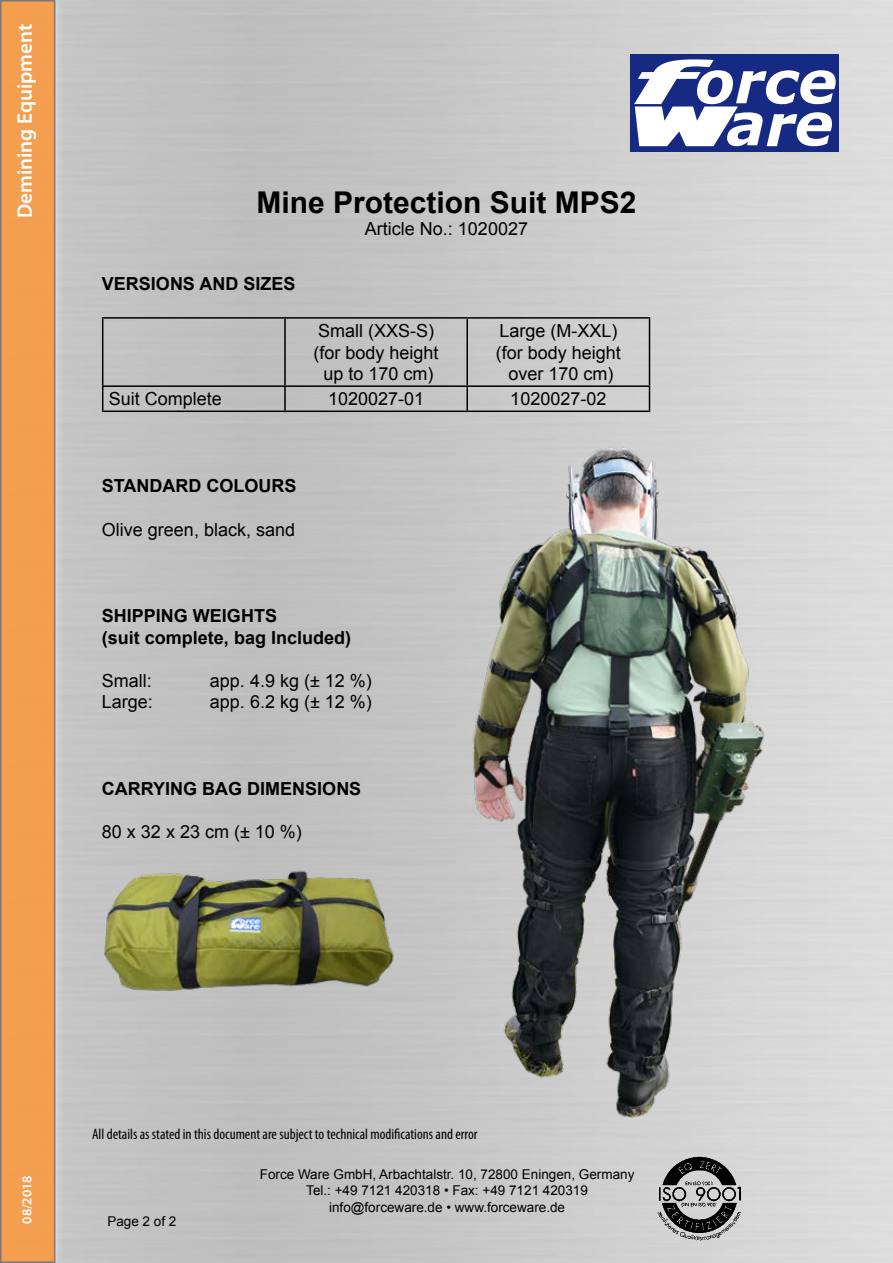
<style>
.page{position:relative;width:893px;height:1263px;background:#fff}
.page>*{position:absolute;margin:0;border:0;box-sizing:border-box;transform-origin:0 0}
.t1{font:700 30px "Arial";color:#000}
.t2{font:600 21px "Myriad Pro";color:#fff}
.t3{font:18px/21.6px "Arial";color:#000;text-align:center}
.t4{font:700 18px/21.6px "Arial";color:#000}
.t5{font:condensed 15px "Myriad Pro";color:#000}
.t6{font:13.5px/16.2px "Arial";color:#000;text-align:center}
.t7{font:600 13.5px "Myriad Pro";color:#fff}
</style>
<div class="page">
<img style="left:65px;top:0;width:828px;height:1263px">
<div style="left:631px;top:54px;width:208px;height:98px;background:#162983"></div>
<svg style="left:634px;top:59px;width:202px;height:87px"></svg>
<img style="left:654px;top:1153px;width:90px;height:89px">
<div style="left:0;top:0;width:65px;height:1263px;background:#fff;opacity:.75"></div>
<div style="left:0;top:0;width:55px;height:1263px;background:#f49f50;border:2px solid #646464"></div>
<img style="left:77px;top:863px;width:319px;height:142px">
<img style="left:467px;top:444px;width:303px;height:678px">
<hr style="left:102px;top:317px;width:183px;height:2px;background:#000">
<hr style="left:102px;top:319px;width:1px;height:66px;background:#000">
<hr style="left:285px;top:317px;width:182px;height:2px;background:#000">
<hr style="left:284px;top:319px;width:2px;height:66px;background:#000">
<hr style="left:467px;top:317px;width:183px;height:2px;background:#000">
<hr style="left:466px;top:319px;width:2px;height:66px;background:#000">
<hr style="left:649px;top:319px;width:1px;height:66px;background:#000">
<hr style="left:102px;top:385px;width:183px;height:2px;background:#000">
<svg style="left:102px;top:387px;width:1px;height:23px"></svg>
<hr style="left:285px;top:385px;width:182px;height:2px;background:#000">
<hr style="left:284px;top:387px;width:2px;height:23px;background:#000">
<hr style="left:467px;top:385px;width:183px;height:2px;background:#000">
<hr style="left:466px;top:387px;width:2px;height:23px;background:#000">
<svg style="left:649px;top:387px;width:1px;height:23px"></svg>
<hr style="left:102px;top:410px;width:183px;height:2px;background:#000">
<hr style="left:285px;top:410px;width:182px;height:2px;background:#000">
<hr style="left:467px;top:410px;width:183px;height:2px;background:#000">
<p class="t2" style="left:11px;top:218px;width:196px;rotate:-90deg">Demining Equipment</p>
<h1 class="t1" style="left:256px;top:183px;width:382px">Mine Protection Suit MPS2</h1>
<p class="t3" style="left:365px;top:218px;width:165px">Article No.: 1020027</p>
<p class="t4" style="left:102px;top:273px;width:195px">VERSIONS AND SIZES</p>
<p class="t3" style="left:314px;top:320px;width:127px">Small (XXS-S) (for body height up to 170 cm)</p>
<p class="t3" style="left:496px;top:320px;width:127px">Large (M-XXL) (for body height over 170 cm)</p>
<p class="t3" style="left:109px;top:388px;width:115px">Suit Complete</p>
<p class="t3" style="left:328px;top:388px;width:98px">1020027-01</p>
<p class="t3" style="left:510px;top:388px;width:98px">1020027-02</p>
<p class="t4" style="left:102px;top:476px;width:196px">STANDARD COLOURS</p>
<p class="t3" style="left:102px;top:519px;width:195px">Olive green, black, sand</p>
<p class="t4" style="left:102px;top:605px;width:251px">SHIPPING WEIGHTS<br>(suit complete, bag Included)</p>
<p class="t3" style="left:102px;top:670px;width:52px">Small:</p>
<p class="t3" style="left:210px;top:670px;width:163px">app. 4.9 kg (± 12 %)</p>
<p class="t3" style="left:102px;top:691px;width:53px">Large:</p>
<p class="t3" style="left:210px;top:691px;width:163px">app. 6.2 kg (± 12 %)</p>
<p class="t4" style="left:102px;top:778px;width:261px">CARRYING BAG DIMENSIONS</p>
<p class="t3" style="left:102px;top:821px;width:201px">80 x 32 x 23 cm (± 10 %)</p>
<p class="t7" style="left:18px;top:1224px;width:49px;rotate:-90deg">08/2018</p>
<p class="t5" style="left:92px;top:1125px;width:387px">All details as stated in this document are subject to technical modifications and error</p>
<p class="t6" style="left:107px;top:1213px;width:71px">Page 2 of 2</p>
<p class="t6" style="left:260px;top:1166px;width:376px">Force Ware GmbH, Arbachtalstr. 10, 72800 Eningen, Germany<br>Tel.: +49 7121 420318 • Fax: +49 7121 420319 info@forceware.de • www.forceware.de</p>
</div>
